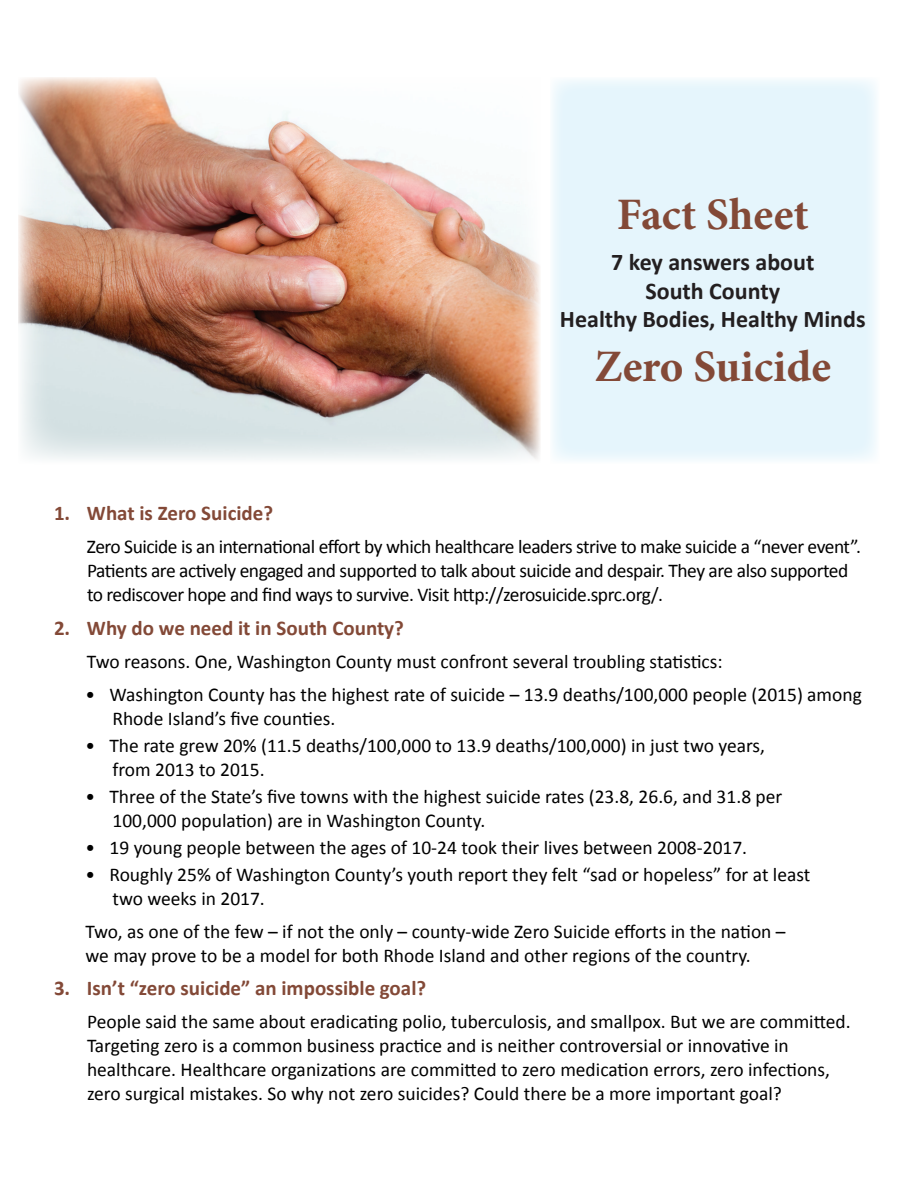
<style>
.page{position:relative;width:918px;height:1188px;background:#fff}
.page>*{position:absolute;margin:0;border:0;box-sizing:border-box;transform-origin:0 0}
.t1{font:700 45px "Minion Pro";color:#834937}
.t2{font:700 24px/28.8px "Calibri";color:#231f20;text-align:center}
.t3{font:700 21px "Calibri";color:#834937}
.t4{font:19.5px/24px "Calibri";color:#000}
.t5{font:19.5px/24px "Calibri";letter-spacing:-.025em;color:#000}
</style>
<div class="page">
<div style="left:550px;top:77px;width:329px;height:387px;background:#e5f5fc"></div>
<img style="left:18px;top:77px;width:522px;height:383px">
<h1 class="t1" style="left:617px;top:183px;width:194px">Fact Sheet</h1>
<p class="t2" style="left:560px;top:246px;width:307px">7 key answers about<br>South County<br>Healthy Bodies, Healthy Minds</p>
<h1 class="t1" style="left:594px;top:335px;width:238px">Zero Suicide</h1>
<p class="t3" style="left:54px;top:500px;width:221px">1. What is Zero Suicide?</p>
<p class="t5" style="left:87px;top:533px;width:776px">Zero Suicide is an international effort by which healthcare leaders strive to make suicide a “never event”.<br>Patients are actively engaged and supported to talk about suicide and despair. They are also supported to rediscover hope and find ways to survive. Visit http://zerosuicide.sprc.org/.</p>
<p class="t3" style="left:54px;top:615px;width:351px">2. Why do we need it in South County?</p>
<p class="t4" style="left:87px;top:649px;width:637px">Two reasons. One, Washington County must confront several troubling statistics:</p>
<p class="t4" style="left:112px;top:682px;width:751px;text-indent:-27px">• Washington County has the highest rate of suicide – 13.9 deaths/100,000 people (2015) among<br>Rhode Island’s five counties.</p>
<p class="t4" style="left:112px;top:733px;width:654px;text-indent:-27px">• The rate grew 20% (11.5 deaths/100,000 to 13.9 deaths/100,000) in just two years, from 2013 to 2015.</p>
<p class="t4" style="left:112px;top:784px;width:671px;text-indent:-27px">• Three of the State’s five towns with the highest suicide rates (23.8, 26.6, and 31.8 per<br>100,000 population) are in Washington County.</p>
<p class="t4" style="left:85px;top:835px;width:663px">• 19 young people between the ages of 10-24 took their lives between 2008-2017.</p>
<p class="t4" style="left:112px;top:862px;width:699px;text-indent:-27px">• Roughly 25% of Washington County’s youth report they felt “sad or hopeless” for at least two weeks in 2017.</p>
<p class="t4" style="left:85px;top:919px;width:702px">Two, as one of the few – if not the only – county-wide Zero Suicide efforts in the nation – we may prove to be a model for both Rhode Island and other regions of the country.</p>
<p class="t3" style="left:54px;top:975px;width:374px">3. Isn’t “zero suicide” an impossible goal?</p>
<p class="t4" style="left:87px;top:1009px;width:765px">People said the same about eradicating polio, tuberculosis, and smallpox. But we are committed.<br>Targeting zero is a common business practice and is neither controversial or innovative in healthcare. Healthcare organizations are committed to zero medication errors, zero infections, zero surgical mistakes. So why not zero suicides? Could there be a more important goal?</p>
</div>
